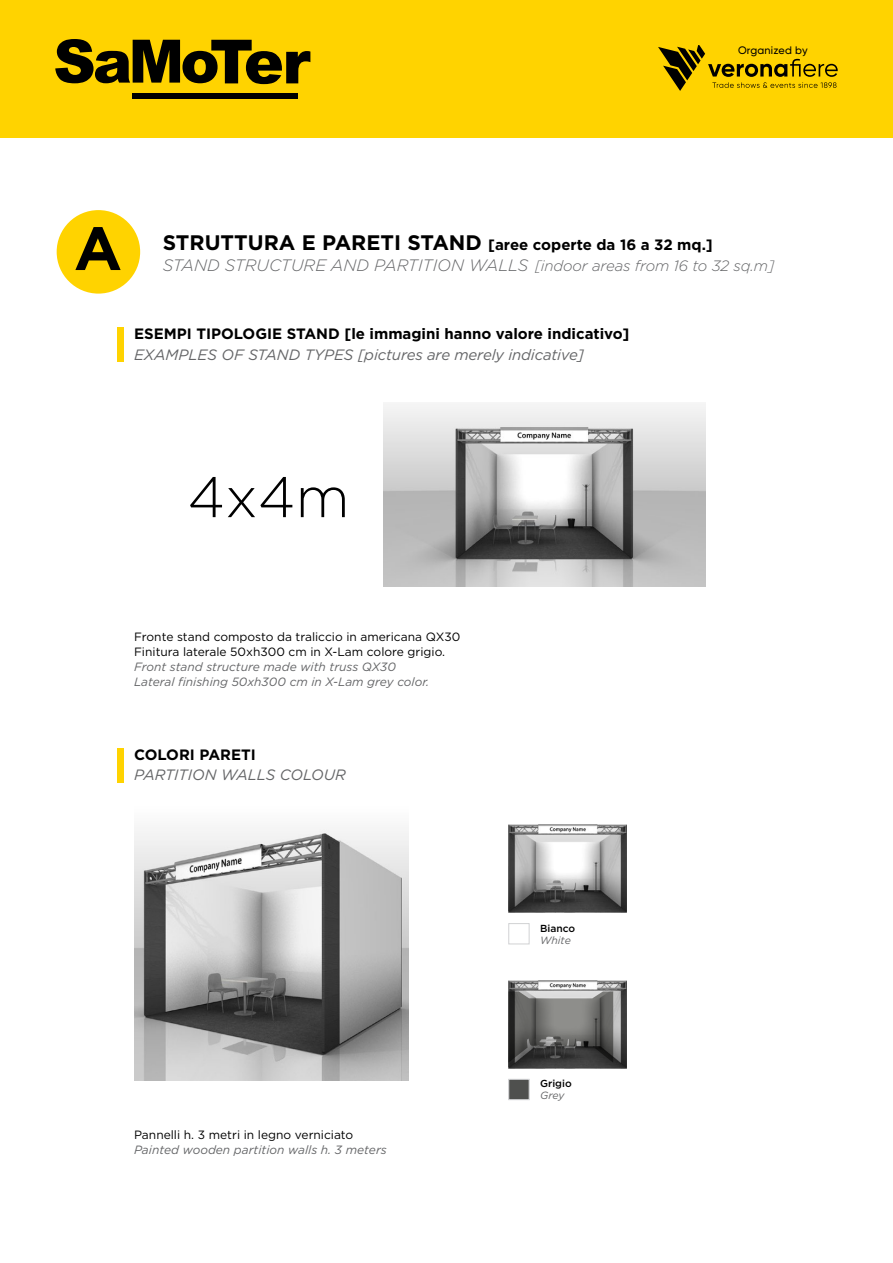
<style>
.page{position:relative;width:893px;height:1263px;background:#fff}
.page>*{position:absolute;margin:0;border:0;box-sizing:border-box;transform-origin:0 0}
.t1{font:700 60.9px "Gotham";color:#000}
.t2{font:300 57px "Gotham";color:#000}
.t3{font:italic 300 16.5px "Gotham";color:#646567}
.t4{font:700 15px "Gotham";color:#000}
.t5{font:italic 15px "Gotham";letter-spacing:-.01em;color:#646567}
.t6{font:12px/15px "Gotham";color:#000}
.t7{font:italic 12px/15px "Gotham";color:#646567}
.t8{font:500 10.8px "Gilroy";letter-spacing:.02em;color:#000}
.t9{font:italic 10.5px "Gotham";letter-spacing:-.005em;color:#646567}
.t10{font:500 10.2px "Gotham";color:#000}
.s1{font-size:21px}
.s2{font-size:15px}
</style>
<div class="page">
<div style="left:0;top:0;width:893px;height:137px;background:#ffd300"></div>
<div style="left:132px;top:93px;width:166px;height:5px;background:#000"></div>
<svg style="left:55px;top:39px;width:255px;height:45px"></svg>
<div style="left:57px;top:210px;width:83px;height:84px;background:#ffd300;border-radius:50%"></div>
<img style="left:384px;top:404px;width:322px;height:182px">
<img style="left:134px;top:829px;width:275px;height:251px">
<img style="left:508px;top:980px;width:119px;height:88px">
<img style="left:508px;top:824px;width:119px;height:88px">
<svg style="left:508px;top:991px;width:105px;height:72px;background:#666665"></svg>
<div style="left:117px;top:327px;width:6px;height:34px;background:#ffd300"></div>
<div style="left:117px;top:748px;width:6px;height:35px;background:#ffd300"></div>
<div style="left:508px;top:923px;width:21px;height:21px;border:1px solid #d1d2d4"></div>
<div style="left:508px;top:1079px;width:21px;height:21px;background:#4f504e;border:1px solid #d1d2d4"></div>
<svg style="left:658px;top:45px;width:180px;height:46px"></svg>
<p class="t8" style="left:738px;top:43px;width:71px">Organized by</p>
<h1 class="t1" style="left:74px;top:208px;width:50px">A</h1>
<p class="t4" style="left:163px;top:234px;width:552px"><span class="s1">STRUTTURA E PARETI STAND</span> [aree coperte da 16 a 32 mq.]</p>
<h3 class="t3" style="left:163px;top:254px;width:613px">STAND STRUCTURE AND PARTITION WALLS <span class="s2">[indoor areas from 16 to 32 sq.m]</span></h3>
<p class="t4" style="left:134px;top:324px;width:497px">ESEMPI TIPOLOGIE STAND [le immagini hanno valore indicativo]</p>
<p class="t5" style="left:134px;top:345px;width:451px">EXAMPLES OF STAND TYPES [pictures are merely indicative]</p>
<h2 class="t2" style="left:187px;top:461px;width:164px">4x4m</h2>
<p class="t6" style="left:134px;top:629px;width:328px">Fronte stand composto da traliccio in americana QX30<br>Finitura laterale 50xh300 cm in X-Lam colore grigio.</p>
<p class="t7" style="left:134px;top:659px;width:297px">Front stand structure made with truss QX30<br>Lateral finishing 50xh300 cm in X-Lam grey color.</p>
<p class="t4" style="left:134px;top:745px;width:123px">COLORI PARETI</p>
<p class="t5" style="left:134px;top:765px;width:213px">PARTITION WALLS COLOUR</p>
<p class="t6" style="left:134px;top:1127px;width:221px">Pannelli h. 3 metri in legno verniciato</p>
<p class="t7" style="left:134px;top:1142px;width:254px">Painted wooden partition walls h. 3 meters</p>
<p class="t10" style="left:540px;top:921px;width:36px">Bianco</p>
<p class="t9" style="left:540px;top:933px;width:32px">White</p>
<p class="t10" style="left:540px;top:1077px;width:33px">Grigio</p>
<p class="t9" style="left:540px;top:1089px;width:26px">Grey</p>
</div>
